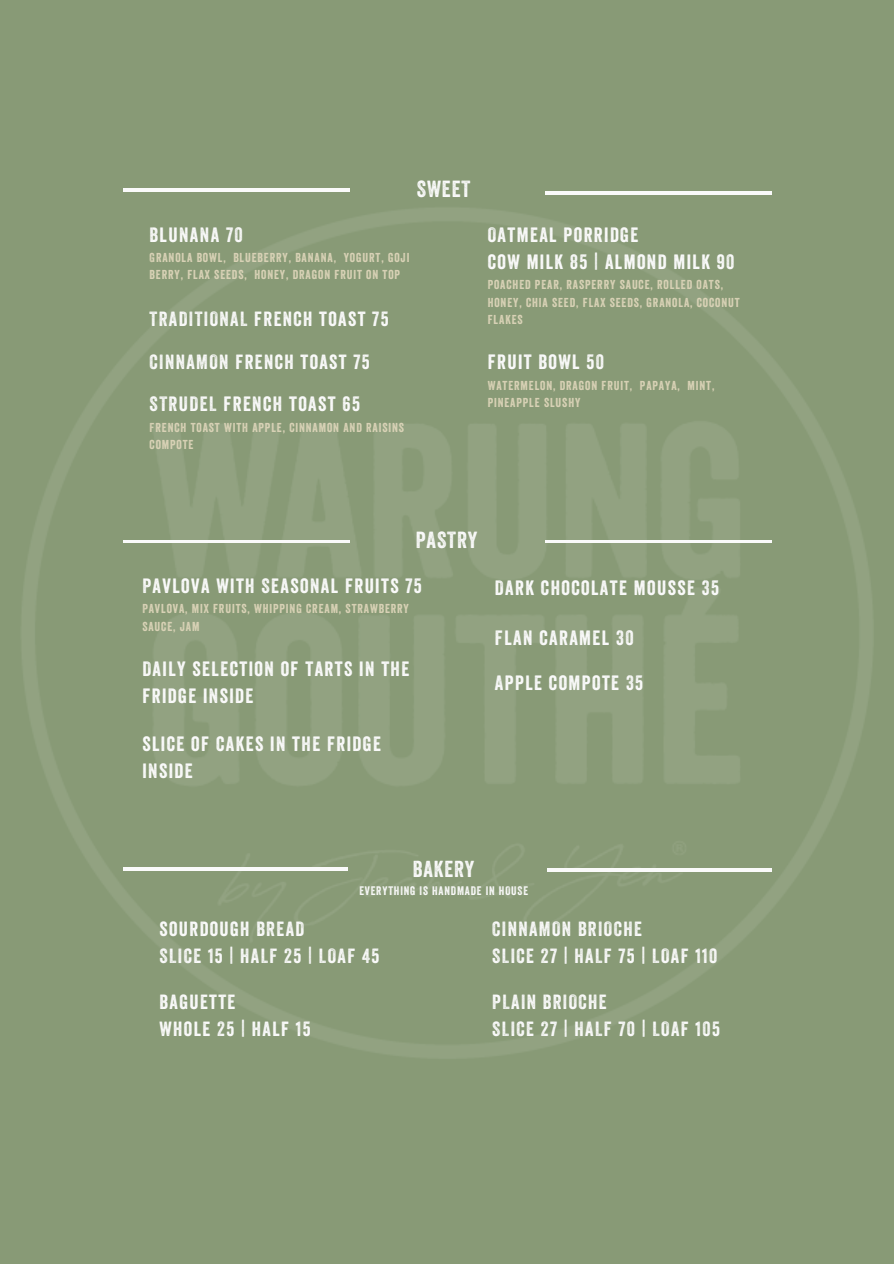
<style>
.page{position:relative;width:894px;height:1264px;background:#fff}
.page>*{position:absolute;margin:0;border:0;box-sizing:border-box;transform-origin:0 0}
.t1{font:22.65px "Veneer";letter-spacing:.04em;color:#fafafa}
.t2{font:22.35px "Veneer";letter-spacing:.04em;color:#fafafa}
.t3{font:20.1px/27.3px "Veneer";letter-spacing:.07em;color:#fafafa}
.t4{font:19.95px "Veneer";letter-spacing:.07em;color:#fafafa}
.t5{font:12.6px/17.2px "Veneer";letter-spacing:.07em;color:#d9d2b6}
.t6{font:12px "Veneer";letter-spacing:.07em;color:#fafafa}
</style>
<div class="page">
<div style="left:0;top:0;width:893px;height:1263px;background:#889a76"></div>
<img style="left:22px;top:188px;width:850px;height:870px">
<hr style="left:123px;top:867px;width:224px;height:3px;background:#fafafa">
<hr style="left:546px;top:868px;width:225px;height:3px;background:#fafafa">
<hr style="left:123px;top:540px;width:226px;height:3px;background:#fafafa">
<hr style="left:544px;top:540px;width:227px;height:3px;background:#fafafa">
<hr style="left:123px;top:189px;width:226px;height:2px;background:#fafafa">
<hr style="left:544px;top:191px;width:227px;height:3px;background:#fafafa">
<p class="t1" style="left:416px;top:180px;width:55px">SWEET</p>
<p class="t3" style="left:150px;top:223px;width:94px">BLUNANA 70</p>
<p class="t5" style="left:150px;top:251px;width:261px">GRANOLA BOWL, BLUEBERRY, BANANA, YOGURT, GOJI<br>BERRY, FLAX SEEDS, HONEY, DRAGON FRUIT ON TOP</p>
<p class="t4" style="left:150px;top:311px;width:240px">TRADITIONAL FRENCH TOAST 75</p>
<p class="t4" style="left:150px;top:354px;width:221px">CINNAMON FRENCH TOAST 75</p>
<p class="t3" style="left:150px;top:393px;width:212px">STRUDEL FRENCH TOAST 65</p>
<p class="t5" style="left:150px;top:420px;width:256px">FRENCH TOAST WITH APPLE, CINNAMON AND RAISINS<br>COMPOTE</p>
<p class="t3" style="left:487px;top:223px;width:152px">OATMEAL PORRIDGE</p>
<p class="t3" style="left:487px;top:251px;width:248px">COW MILK 85 | ALMOND MILK 90</p>
<p class="t5" style="left:487px;top:278px;width:253px">POACHED PEAR, RASPERRY SAUCE, ROLLED OATS,<br>HONEY, CHIA SEED, FLAX SEEDS, GRANOLA, COCONUT<br>FLAKES</p>
<p class="t3" style="left:487px;top:351px;width:118px">FRUIT BOWL 50</p>
<p class="t5" style="left:487px;top:378px;width:228px">WATERMELON, DRAGON FRUIT, PAPAYA, MINT,<br>PINEAPPLE SLUSHY</p>
<p class="t1" style="left:415px;top:532px;width:63px">PASTRY</p>
<p class="t3" style="left:142px;top:574px;width:281px">PAVLOVA WITH SEASONAL FRUITS 75</p>
<p class="t3" style="left:495px;top:576px;width:225px">DARK CHOCOLATE MOUSSE 35</p>
<p class="t5" style="left:142px;top:602px;width:268px">PAVLOVA, MIX FRUITS, WHIPPING CREAM, STRAWBERRY<br>SAUCE, JAM</p>
<p class="t3" style="left:142px;top:657px;width:268px">DAILY SELECTION OF TARTS IN THE<br>FRIDGE INSIDE</p>
<p class="t3" style="left:495px;top:626px;width:140px">FLAN CARAMEL 30</p>
<p class="t3" style="left:495px;top:672px;width:150px">APPLE COMPOTE 35</p>
<p class="t3" style="left:142px;top:732px;width:240px">SLICE OF CAKES IN THE FRIDGE<br>INSIDE</p>
<p class="t2" style="left:412px;top:860px;width:63px">BAKERY</p>
<p class="t6" style="left:359px;top:886px;width:170px">EVERYTHING IS HANDMADE IN HOUSE</p>
<p class="t4" style="left:492px;top:921px;width:151px">CINNAMON BRIOCHE</p>
<p class="t4" style="left:492px;top:948px;width:226px">SLICE 27 | HALF 75 | LOAF 110</p>
<p class="t4" style="left:159px;top:921px;width:146px">SOURDOUGH BREAD</p>
<p class="t4" style="left:159px;top:948px;width:221px">SLICE 15 | HALF 25 | LOAF 45</p>
<p class="t4" style="left:159px;top:994px;width:77px">BAGUETTE</p>
<p class="t4" style="left:159px;top:1021px;width:152px">WHOLE 25 | HALF 15</p>
<p class="t4" style="left:492px;top:994px;width:116px">PLAIN BRIOCHE</p>
<p class="t4" style="left:492px;top:1021px;width:229px">SLICE 27 | HALF 70 | LOAF 105</p>
</div>
